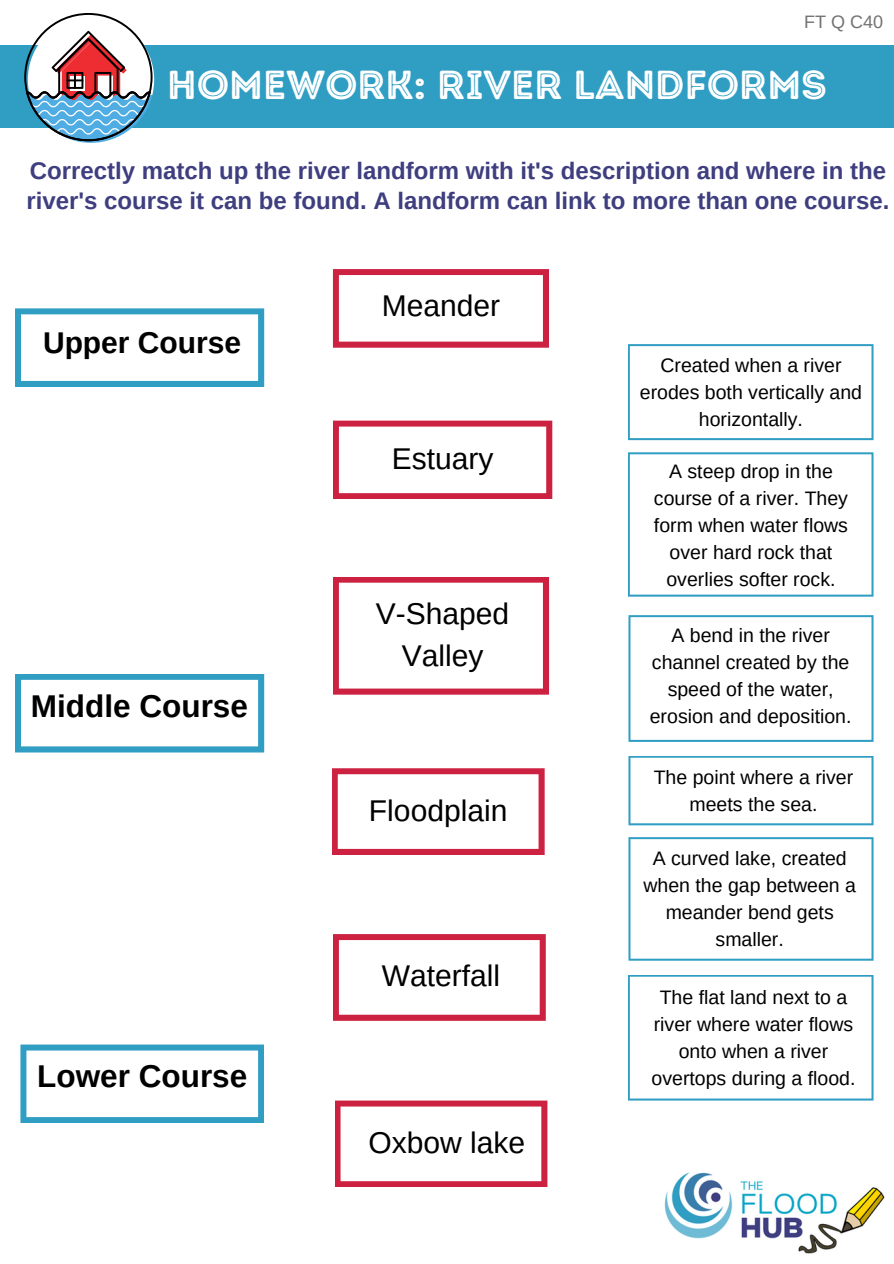
<style>
.page{position:relative;width:894px;height:1264px;background:#fff}
.page>*{position:absolute;margin:0;border:0;box-sizing:border-box;transform-origin:0 0}
.t1{font:40.5px "Intro Rust Base Line";color:#fff}
.t2{font:700 31.5px "Arimo";color:#000}
.t3{font:30px/41.7px "Arimo";color:#000;text-align:center}
.t4{font:700 30px "Arimo";color:#000}
.t5{font:700 24px/30px "Arimo";color:#3e3e80}
.t6{font:19.5px/27px "Arimo";color:#000;text-align:center}
.t7{font:18px "Arimo";color:#737373}
</style>
<div class="page">
<div style="left:0;top:45px;width:893px;height:82px;background:#309dc3"></div>
<svg style="left:24px;top:13px;width:130px;height:130px"></svg>
<svg style="left:333px;top:269px;width:216px;height:79px"></svg>
<svg style="left:333px;top:420px;width:219px;height:79px"></svg>
<svg style="left:333px;top:577px;width:216px;height:117px"></svg>
<svg style="left:332px;top:768px;width:212px;height:87px"></svg>
<svg style="left:333px;top:934px;width:212px;height:86px"></svg>
<svg style="left:335px;top:1100px;width:212px;height:87px"></svg>
<svg style="left:15px;top:308px;width:249px;height:79px"></svg>
<svg style="left:15px;top:674px;width:249px;height:78px"></svg>
<svg style="left:20px;top:1044px;width:244px;height:79px"></svg>
<svg style="left:628px;top:344px;width:245px;height:96px"></svg>
<svg style="left:628px;top:452px;width:245px;height:144px"></svg>
<svg style="left:628px;top:615px;width:245px;height:127px"></svg>
<svg style="left:628px;top:837px;width:245px;height:123px"></svg>
<svg style="left:628px;top:756px;width:245px;height:69px"></svg>
<svg style="left:628px;top:975px;width:245px;height:125px"></svg>
<img style="left:664px;top:1172px;width:221px;height:82px">
<p class="t7" style="left:804px;top:11px;width:80px">FT Q C40</p>
<p class="t1" style="left:167px;top:60px;width:661px">HOMEWORK: RIVER LANDFORMS</p>
<h5 class="t5" style="left:26px;top:155px;width:864px">Correctly match up the river landform with it's description and where in the river's course it can be found. A landform can link to more than one course.</h5>
<h3 class="t4" style="left:43px;top:325px;width:200px">Upper Course</h3>
<h3 class="t2" style="left:31px;top:688px;width:218px">Middle Course</h3>
<h3 class="t2" style="left:37px;top:1058px;width:211px">Lower Course</h3>
<h2 class="t3" style="left:381px;top:285px;width:120px">Meander</h2>
<h2 class="t3" style="left:391px;top:437px;width:103px">Estuary</h2>
<h3 class="t3" style="left:376px;top:592px;width:135px">V-Shaped<br>Valley</h3>
<h3 class="t3" style="left:369px;top:789px;width:140px">Floodplain</h3>
<h1 class="t3" style="left:381px;top:955px;width:120px">Waterfall</h1>
<h3 class="t3" style="left:368px;top:1121px;width:158px">Oxbow lake</h3>
<p class="t6" style="left:639px;top:351px;width:224px">Created when a river erodes both vertically and horizontally.</p>
<h4 class="t6" style="left:653px;top:458px;width:195px">A steep drop in the course of a river. They form when water flows over hard rock that overlies softer rock.</h4>
<p class="t6" style="left:649px;top:621px;width:203px">A bend in the river channel created by the speed of the water, erosion and deposition.</p>
<h2 class="t6" style="left:653px;top:763px;width:201px">The point where a river meets the sea.</h2>
<p class="t6" style="left:643px;top:844px;width:214px">A curved lake, created when the gap between a meander bend gets smaller.</p>
<p class="t6" style="left:651px;top:983px;width:205px">The flat land next to a river where water flows onto when a river overtops during a flood.</p>
</div>
